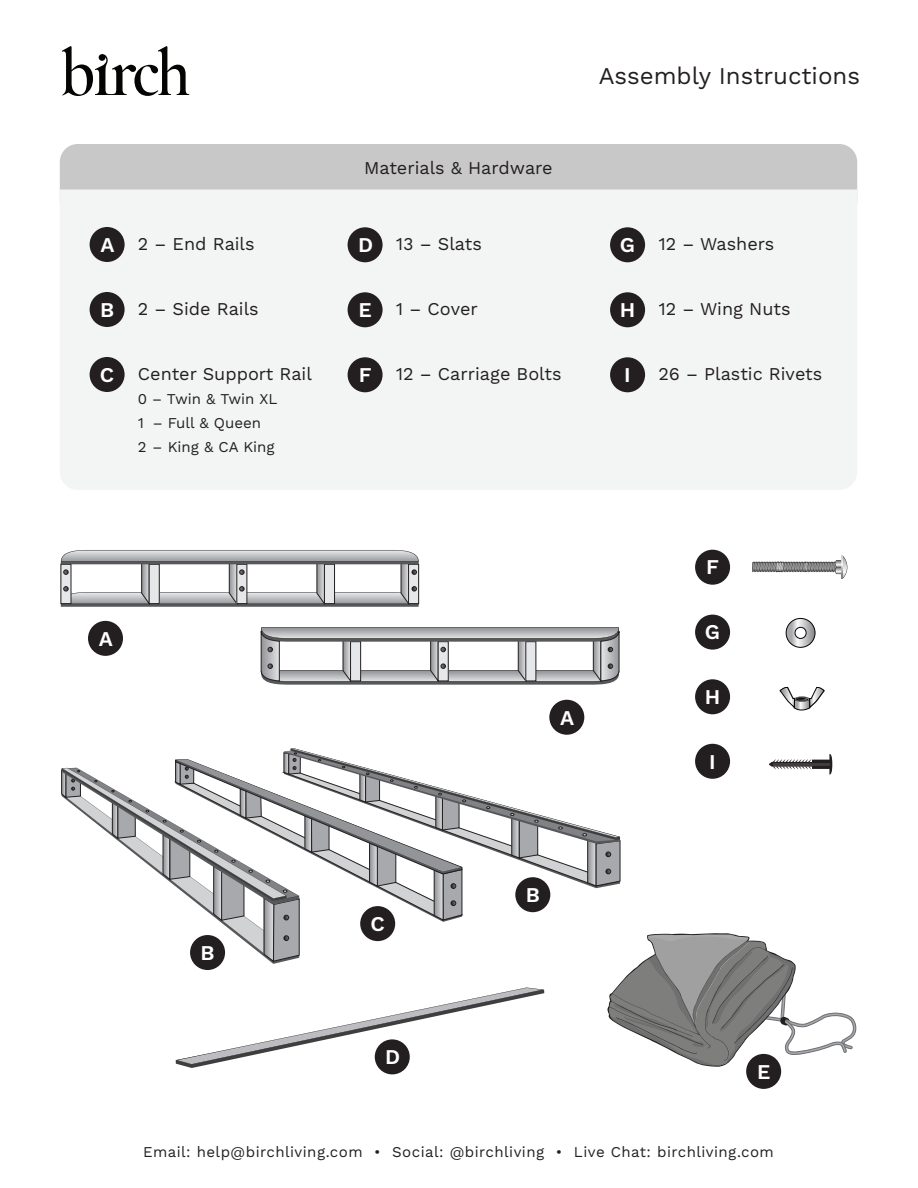
<style>
.page{position:relative;width:918px;height:1188px;background:#fff}
.page>*{position:absolute;margin:0;border:0;box-sizing:border-box;transform-origin:0 0}
.t1{font:24px "Work Sans";color:#231f20}
.t2{font:600 21px "Work Sans";color:#fff}
.t3{font:18px "Work Sans";color:#231f20}
.t4{font:15px "Work Sans";letter-spacing:.03em;color:#231f20}
.t5{font:15px/24px "Work Sans";color:#231f20}
.s1{font-weight:600;font-size:21px;color:#fff}
</style>
<div class="page">
<div style="left:60px;top:144px;width:797px;height:46px;background:#c9c8c8"></div>
<div style="left:60px;top:190px;width:797px;height:300px;background:#f3f4f4"></div>
<svg style="left:62px;top:46px;width:127px;height:50px"></svg>
<div style="left:695px;top:550px;width:35px;height:35px;background:#231f20;border-radius:50%"></div>
<div style="left:90px;top:227px;width:35px;height:35px;background:#231f20;border-radius:50%"></div>
<div style="left:348px;top:292px;width:35px;height:35px;background:#231f20;border-radius:50%"></div>
<div style="left:348px;top:357px;width:35px;height:35px;background:#231f20;border-radius:50%"></div>
<div style="left:610px;top:227px;width:35px;height:35px;background:#231f20;border-radius:50%"></div>
<div style="left:610px;top:292px;width:35px;height:35px;background:#231f20;border-radius:50%"></div>
<div style="left:610px;top:357px;width:35px;height:35px;background:#231f20;border-radius:50%"></div>
<div style="left:90px;top:292px;width:35px;height:35px;background:#231f20;border-radius:50%"></div>
<div style="left:348px;top:227px;width:35px;height:35px;background:#231f20;border-radius:50%"></div>
<div style="left:90px;top:357px;width:35px;height:35px;background:#231f20;border-radius:50%"></div>
<svg style="left:752px;top:556px;width:96px;height:23px"></svg>
<div style="left:695px;top:615px;width:35px;height:35px;background:#231f20;border-radius:50%"></div>
<div style="left:695px;top:679px;width:35px;height:35px;background:#231f20;border-radius:50%"></div>
<div style="left:695px;top:744px;width:35px;height:35px;background:#231f20;border-radius:50%"></div>
<svg style="left:780px;top:687px;width:45px;height:24px"></svg>
<svg style="left:61px;top:550px;width:358px;height:57px"></svg>
<svg style="left:261px;top:627px;width:358px;height:58px"></svg>
<div style="left:88px;top:621px;width:35px;height:35px;background:#231f20;border-radius:50%"></div>
<div style="left:375px;top:1039px;width:35px;height:35px;background:#231f20;border-radius:50%"></div>
<div style="left:549px;top:700px;width:35px;height:35px;background:#231f20;border-radius:50%"></div>
<svg style="left:786px;top:618px;width:29px;height:30px"></svg>
<svg style="left:61px;top:748px;width:795px;height:320px"></svg>
<div style="left:746px;top:1054px;width:35px;height:35px;background:#231f20;border-radius:50%"></div>
<p class="t3" style="left:100px;top:233px;width:156px"><span class="s1">A</span> 2 – End Rails</p>
<p class="t3" style="left:100px;top:298px;width:160px"><span class="s1">B</span> 2 – Side Rails</p>
<p class="t2" style="left:100px;top:362px;width:16px">C</p>
<p class="t3" style="left:138px;top:363px;width:176px">Center Support Rail</p>
<p class="t5" style="left:138px;top:387px;width:141px">0 – Twin &amp; Twin XL<br>1 – Full &amp; Queen<br>2 – King &amp; CA King</p>
<p class="t2" style="left:99px;top:626px;width:16px">A</p>
<p class="t2" style="left:201px;top:940px;width:16px">B</p>
<h1 class="t1" style="left:599px;top:62px;width:263px">Assembly Instructions</h1>
<p class="t3" style="left:364px;top:157px;width:190px">Materials &amp; Hardware</p>
<p class="t3" style="left:358px;top:233px;width:125px"><span class="s1">D</span> 13 – Slats</p>
<p class="t3" style="left:620px;top:233px;width:156px"><span class="s1">G</span> 12 – Washers</p>
<p class="t3" style="left:358px;top:298px;width:121px"><span class="s1">E</span> 1 – Cover</p>
<p class="t3" style="left:620px;top:298px;width:172px"><span class="s1">H</span> 12 – Wing Nuts</p>
<p class="t3" style="left:359px;top:363px;width:204px"><span class="s1">F</span> 12 – Carriage Bolts</p>
<p class="t2" style="left:624px;top:363px;width:8px">I</p>
<p class="t3" style="left:658px;top:363px;width:165px">26 – Plastic Rivets</p>
<p class="t2" style="left:371px;top:911px;width:16px">C</p>
<p class="t2" style="left:385px;top:1045px;width:17px">D</p>
<p class="t2" style="left:560px;top:705px;width:16px">A</p>
<p class="t2" style="left:526px;top:883px;width:16px">B</p>
<p class="t2" style="left:706px;top:555px;width:14px">F</p>
<p class="t2" style="left:705px;top:620px;width:17px">G</p>
<p class="t2" style="left:705px;top:685px;width:17px">H</p>
<p class="t2" style="left:709px;top:749px;width:8px">I</p>
<p class="t2" style="left:757px;top:1059px;width:15px">E</p>
<p class="t4" style="left:143px;top:1143px;width:632px">Email: help@birchliving.com • Social: @birchliving • Live Chat: birchliving.com</p>
</div>
